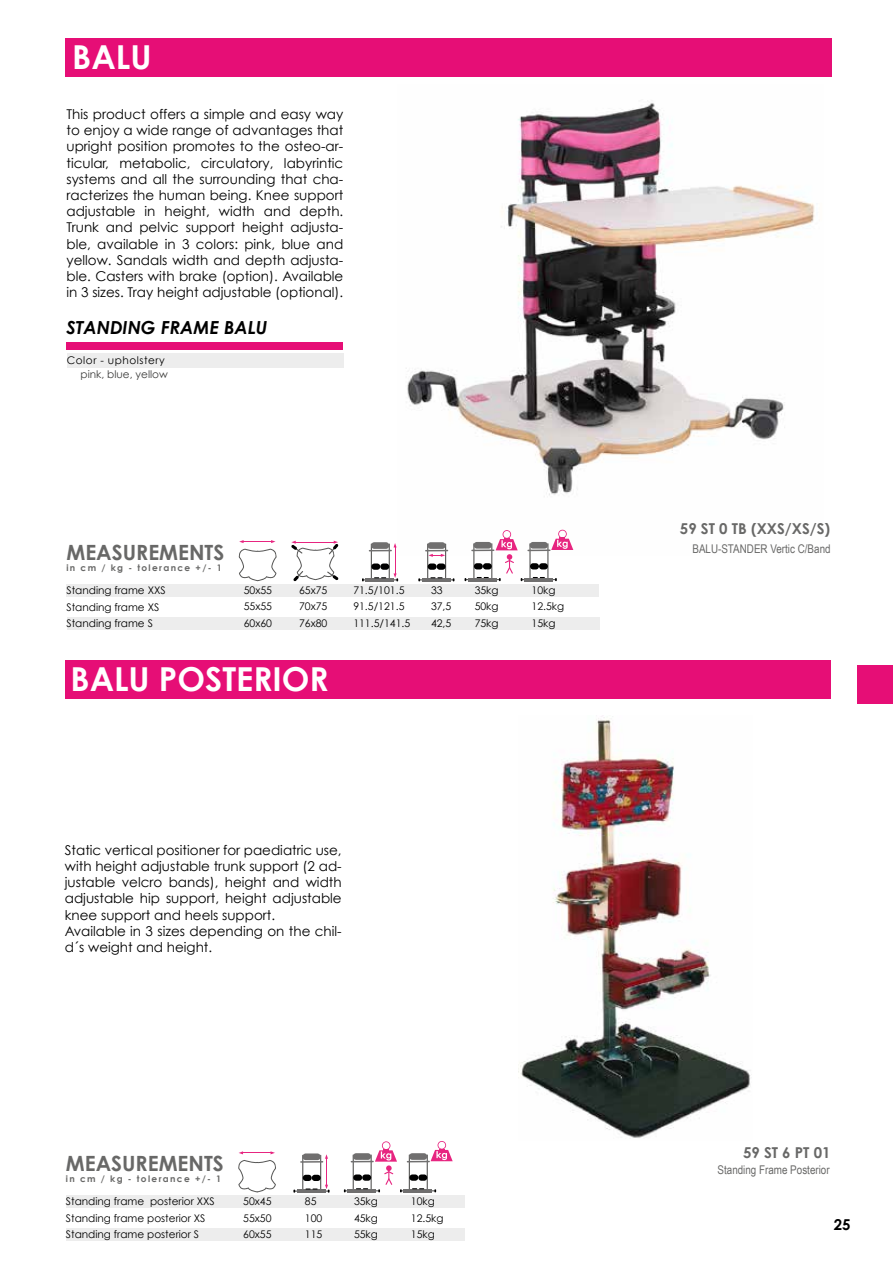
<style>
.page{position:relative;width:893px;height:1263px;background:#fff}
.page>*{position:absolute;margin:0;border:0;box-sizing:border-box;transform-origin:0 0}
.t1{font:700 33px "Century Gothic";color:#fff}
.t2{font:700 21px "Century Gothic";color:#686867}
.t3{font:italic 700 18px "Century Gothic";color:#000}
.t4{font:700 15px "Century Gothic";color:#686867}
.t5{font:700 15px "Century Gothic";color:#000}
.t6{font:13.5px/16.2px "Century Gothic";color:#000}
.t7{font:12px "Arial Narrow";color:#686867}
.t8{font:10.5px/16.5px "Century Gothic";color:#000}
.t9{font:10.5px "Century Gothic";letter-spacing:.05em;color:#000}
.t10{font:10.5px "Century Gothic";color:#3c3c3b}
.t11{font:700 9px "Century Gothic";letter-spacing:.15em;color:#686867}
</style>
<div class="page">
<img style="left:520px;top:716px;width:231px;height:422px">
<div style="left:65px;top:660px;width:766px;height:39px;background:#e60e76"></div>
<img style="left:406px;top:100px;width:409px;height:455px">
<div style="left:66px;top:342px;width:277px;height:8px;background:#e60e76"></div>
<div style="left:67px;top:353px;width:276px;height:15px;background:#ededed"></div>
<div style="left:65px;top:38px;width:766px;height:39px;background:#e60e76"></div>
<div style="left:66px;top:584px;width:533px;height:13px;background:#ededed"></div>
<div style="left:67px;top:617px;width:533px;height:13px;background:#ededed"></div>
<svg style="left:291px;top:541px;width:47px;height:40px"></svg>
<svg style="left:239px;top:549px;width:38px;height:32px"></svg>
<hr style="left:242px;top:541px;width:31px;height:1px;background:#e72580">
<hr style="left:427px;top:543px;width:1px;height:38px;background:#575756">
<hr style="left:445px;top:543px;width:1px;height:37px;background:#575756">
<div style="left:427px;top:542px;width:19px;height:7px;background:#706f6f;border-radius:3px"></div>
<div style="left:428px;top:563px;width:9px;height:7px;background:#000;border-radius:3px"></div>
<div style="left:437px;top:563px;width:9px;height:7px;background:#000;border-radius:3px"></div>
<hr style="left:422px;top:578px;width:29px;height:3px;background:#706f6f">
<svg style="left:425px;top:550px;width:23px;height:7px"></svg>
<svg style="left:371px;top:542px;width:18px;height:7px"></svg>
<svg style="left:362px;top:543px;width:36px;height:38px"></svg>
<hr style="left:473px;top:543px;width:1px;height:38px;background:#575756">
<hr style="left:491px;top:543px;width:1px;height:37px;background:#575756">
<div style="left:474px;top:542px;width:18px;height:7px;background:#706f6f;border-radius:3px"></div>
<hr style="left:471px;top:549px;width:23px;height:2px;background:#706f6f">
<div style="left:474px;top:563px;width:9px;height:6px;background:#000;border-radius:3px"></div>
<div style="left:483px;top:563px;width:9px;height:6px;background:#000;border-radius:3px"></div>
<hr style="left:468px;top:578px;width:29px;height:3px;background:#706f6f">
<hr style="left:529px;top:543px;width:2px;height:38px;background:#575756">
<hr style="left:547px;top:543px;width:1px;height:37px;background:#575756">
<div style="left:530px;top:542px;width:18px;height:7px;background:#706f6f;border-radius:3px"></div>
<hr style="left:527px;top:549px;width:23px;height:2px;background:#706f6f">
<div style="left:530px;top:563px;width:9px;height:6px;background:#000;border-radius:3px"></div>
<div style="left:539px;top:563px;width:9px;height:6px;background:#000;border-radius:3px"></div>
<svg style="left:496px;top:530px;width:30px;height:51px"></svg>
<hr style="left:524px;top:578px;width:29px;height:3px;background:#706f6f">
<svg style="left:551px;top:530px;width:22px;height:20px"></svg>
<div style="left:66px;top:1195px;width:398px;height:13px;background:#ededed"></div>
<div style="left:66px;top:1228px;width:399px;height:13px;background:#ededed"></div>
<svg style="left:238px;top:1160px;width:38px;height:32px"></svg>
<hr style="left:242px;top:1152px;width:31px;height:1px;background:#e72580">
<hr style="left:302px;top:1155px;width:1px;height:37px;background:#575756">
<hr style="left:320px;top:1155px;width:1px;height:37px;background:#575756">
<div style="left:302px;top:1153px;width:19px;height:7px;background:#706f6f;border-radius:3px"></div>
<hr style="left:300px;top:1161px;width:23px;height:2px;background:#706f6f">
<div style="left:303px;top:1175px;width:9px;height:6px;background:#000;border-radius:3px"></div>
<div style="left:312px;top:1175px;width:9px;height:6px;background:#000;border-radius:3px"></div>
<svg style="left:293px;top:1189px;width:5px;height:4px"></svg>
<hr style="left:297px;top:1189px;width:29px;height:3px;background:#706f6f">
<svg style="left:325px;top:1154px;width:5px;height:39px"></svg>
<svg style="left:344px;top:1141px;width:109px;height:51px"></svg>
<div style="left:858px;top:665px;width:35px;height:39px;background:#e60e76"></div>
<h1 class="t1" style="left:72px;top:36px;width:81px">BALU</h1>
<p class="t6" style="left:66px;top:106px;width:278px;text-align:justify">This product offers a simple and easy way to enjoy a wide range of advantages that upright position promotes to the osteo-ar&shy;ticular, metabolic, circulatory, labyrintic systems and all the surrounding that cha&shy;racterizes the human being. Knee support adjustable in height, width and depth.<br>Trunk and pelvic support height adjusta&shy;ble, available in 3 colors: pink, blue and yellow. Sandals width and depth adjusta&shy;ble. Casters with brake (option). Available in 3 sizes. Tray height adjustable (optional).</p>
<h3 class="t3" style="left:66px;top:316px;width:202px">STANDING FRAME BALU</h3>
<p class="t9" style="left:67px;top:354px;width:99px">Color - upholstery</p>
<p class="t10" style="left:81px;top:368px;width:89px">pink, blue, yellow</p>
<h2 class="t2" style="left:66px;top:539px;width:159px">MEASUREMENTS</h2>
<p class="t11" style="left:66px;top:562px;width:157px">in cm / kg - tolerance +/- 1</p>
<p class="t8" style="left:66px;top:582px;width:101px">Standing frame XXS<br>Standing frame XS<br>Standing frame S</p>
<p class="t8" style="left:244px;top:582px;width:30px;text-align:justify">50x55<br>55x55<br>60x60</p>
<p class="t8" style="left:353px;top:582px;width:58px">71.5/101.5<br>91.5/121.5<br>111.5/141.5</p>
<p class="t8" style="left:475px;top:582px;width:25px;text-align:justify">35kg 50kg 75kg</p>
<p class="t8" style="left:532px;top:582px;width:34px">10kg<br>12.5kg<br>15kg</p>
<p class="t8" style="left:299px;top:582px;width:30px;text-align:justify">65x75<br>70x75<br>76x80</p>
<p class="t8" style="left:431px;top:582px;width:22px">33<br>37,5<br>42,5</p>
<h1 class="t1" style="left:71px;top:658px;width:260px">BALU POSTERIOR</h1>
<p class="t6" style="left:65px;top:841px;width:278px">Static vertical positioner for paediatric use, with height adjustable trunk support (2 ad&shy;justable velcro bands), height and width adjustable hip support, height adjustable knee support and heels support.<br>Available in 3 sizes depending on the chil&shy;d´s weight and height.</p>
<h2 class="t2" style="left:66px;top:1150px;width:159px">MEASUREMENTS</h2>
<p class="t11" style="left:66px;top:1173px;width:157px">in cm / kg - tolerance +/- 1</p>
<p class="t8" style="left:66px;top:1193px;width:150px">Standing frame posterior XXS<br>Standing frame posterior XS<br>Standing frame posterior S</p>
<p class="t8" style="left:243px;top:1193px;width:30px;text-align:justify">50x45<br>55x50<br>60x55</p>
<p class="t8" style="left:305px;top:1193px;width:19px">85<br>100<br>115</p>
<p class="t8" style="left:354px;top:1193px;width:25px;text-align:justify">35kg 45kg 55kg</p>
<p class="t8" style="left:411px;top:1193px;width:34px">10kg<br>12.5kg<br>15kg</p>
<p class="t4" style="left:680px;top:519px;width:152px">59 ST 0 TB (XXS/XS/S)</p>
<p class="t7" style="left:692px;top:540px;width:140px">BALU-STANDER Vertic C/Band</p>
<p class="t4" style="left:743px;top:1143px;width:89px">59 ST 6 PT 01</p>
<p class="t7" style="left:718px;top:1161px;width:114px">Standing Frame Posterior</p>
<p class="t5" style="left:834px;top:1215px;width:18px">25</p>
</div>
